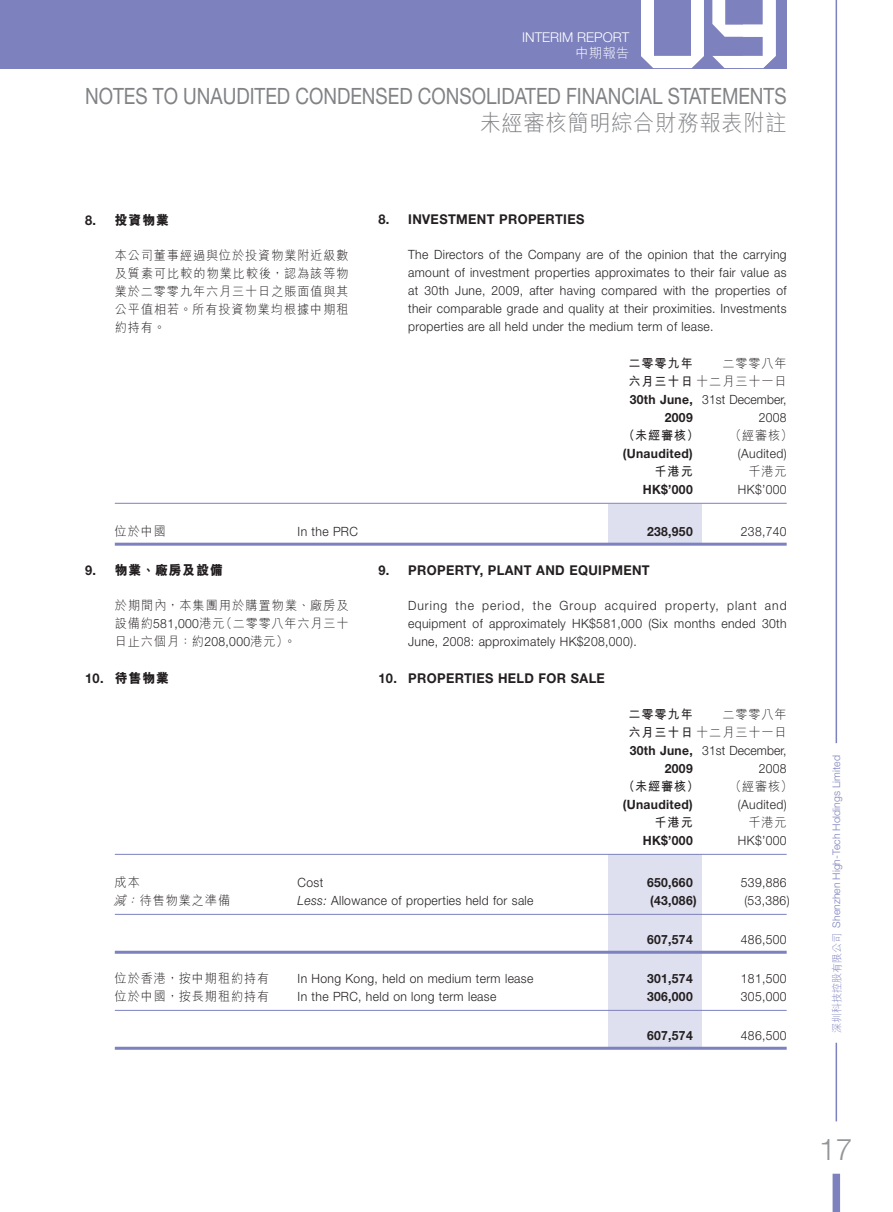
<style>
.page{position:relative;width:893px;height:1212px;background:#fff}
.page>*{position:absolute;margin:0;border:0;box-sizing:border-box;transform-origin:0 0}
.t1{font:300 30px "Helvetica Neue LT Std";color:#939598}
.t2{font:22.5px "Helvetica Neue LT Std";color:#808285;scale:.84 1}
.t3{font:22.5px "M Hei HK Light B5 pc H";letter-spacing:.03em;color:#808285;scale:.95 1}
.t4{font:700 13.5px "Helvetica Neue LT Std";letter-spacing:.03em;color:#231f20;scale:.95 1}
.t5{font:13.5px "M Hei HK Xbold B5 pc H";letter-spacing:.08em;color:#231f20;scale:.95 1}
.t6{font:300 13.5px "Helvetica Neue LT Std";color:#fff}
.t7{font:13.5px "M Hei HK Light B5 pc H";color:#fff}
.t8{font:300 12.75px/18px "Helvetica Neue LT Std";letter-spacing:.03em;color:#231f20;text-align:justify;scale:.95 1}
.t9{font:12.75px/18px "M Hei HK Light B5 pc H";letter-spacing:.08em;color:#231f20;text-align:right;scale:.95 1}
.t10{font:700 12.75px/18px "Helvetica Neue LT Std";letter-spacing:.03em;color:#231f20;scale:.95 1}
.t11{font:12.75px "M Hei HK Bold B5 pc H";letter-spacing:.08em;color:#231f20;scale:.95 1}
.t12{font:300 10.5px "Helvetica Neue LT Std";color:#7d81be}
.s1{font-family:"Helvetica Neue LT Std";font-weight:700}
.s2{font-family:"M Hei HK Bold B5 pc H"}
.s3{font-weight:300}
.s4{font-family:"Helvetica Neue LT Std";font-weight:300}
.s5{font-style:italic}
.s6{font-family:"M Hei HK Light B5 pc H";font-weight:400}
</style>
<div class="page">
<div style="left:0;top:0;width:787px;height:68px;background:#7d81be"></div>
<div style="left:833px;top:1174px;width:7px;height:38px;background:#7d81be"></div>
<hr style="left:836px;top:1043px;width:1px;height:78px;background:#7d81be">
<hr style="left:836px;top:0;width:1px;height:743px;background:#7d81be">
<svg style="left:641px;top:0;width:63px;height:68px"></svg>
<svg style="left:712px;top:0;width:31px;height:68px"></svg>
<svg style="left:743px;top:0;width:33px;height:68px;fill:#fff"></svg>
<div style="left:608px;top:504px;width:94px;height:40px;background:#dedfef"></div>
<hr style="left:115px;top:503px;width:672px;height:1px;background:#7d81be">
<hr style="left:115px;top:543px;width:672px;height:3px;background:#7d81be">
<div style="left:608px;top:855px;width:94px;height:194px;background:#dedfef"></div>
<hr style="left:115px;top:854px;width:672px;height:1px;background:#7d81be">
<hr style="left:115px;top:914px;width:672px;height:1px;background:#7d81be">
<hr style="left:115px;top:951px;width:672px;height:3px;background:#7d81be">
<hr style="left:115px;top:1010px;width:672px;height:1px;background:#7d81be">
<hr style="left:115px;top:1047px;width:672px;height:3px;background:#7d81be">
<p class="t6" style="left:522px;top:32px;width:109px">INTERIM REPORT</p>
<p class="t7" style="left:575px;top:48px;width:55px">中期報告</p>
<h2 class="t2" style="left:85px;top:88px;width:837px">NOTES TO UNAUDITED CONDENSED CONSOLIDATED FINANCIAL STATEMENTS</h2>
<h2 class="t3" style="left:480px;top:114px;width:325px">未經審核簡明綜合財務報表附註</h2>
<p class="t5" style="left:85px;top:215px;width:90px"><span class="s1">8.</span> 投資物業</p>
<p class="t9" style="left:115px;top:248px;width:248px;text-align:justify">本公司董事經過與位於投資物業附近級數及質素可比較的物業比較後，認為該等物業於二零零九年六月三十日之賬面值與其公平值相若。所有投資物業均根據中期租約持有。</p>
<p class="t4" style="left:378px;top:214px;width:218px">8. INVESTMENT PROPERTIES</p>
<p class="t8" style="left:408px;top:247px;width:400px">The Directors of the Company are of the opinion that the carrying amount of investment properties approximates to their fair value as at 30th June, 2009, after having compared with the properties of their comparable grade and quality at their proximities. Investments properties are all held under the medium term of lease.</p>
<p class="t11" style="left:628px;top:358px;width:69px">二零零九年</p>
<p class="t9" style="left:628px;top:356px;width:168px">二零零八年<br><span class="s2">六月三十日</span>十二月三十一日</p>
<p class="t10" style="left:665px;top:392px;width:130px;text-indent:-35px">30th June, <span class="s3">31st December,<br></span>2009</p>
<p class="t8" style="left:759px;top:410px;width:31px">2008</p>
<p class="t11" style="left:623px;top:430px;width:82px">（未經審核）</p>
<p class="t9" style="left:730px;top:428px;width:68px">（經審核）</p>
<p class="t10" style="left:623px;top:446px;width:75px">(Unaudited)</p>
<p class="t8" style="left:738px;top:446px;width:53px">(Audited)</p>
<p class="t11" style="left:655px;top:466px;width:42px">千港元</p>
<p class="t9" style="left:748px;top:464px;width:42px">千港元</p>
<p class="t10" style="left:643px;top:482px;width:54px">HK$’000</p>
<p class="t8" style="left:738px;top:482px;width:53px">HK$’000</p>
<p class="t9" style="left:115px;top:524px;width:55px">位於中國</p>
<p class="t8" style="left:298px;top:524px;width:65px">In the PRC</p>
<p class="t10" style="left:647px;top:524px;width:50px">238,950</p>
<p class="t8" style="left:741px;top:524px;width:50px">238,740</p>
<p class="t4" style="left:378px;top:565px;width:287px">9. PROPERTY, PLANT AND EQUIPMENT</p>
<p class="t8" style="left:408px;top:598px;width:400px">During the period, the Group acquired property, plant and equipment of approximately HK$581,000 (Six months ended 30th June, 2008: approximately HK$208,000).</p>
<p class="t4" style="left:378px;top:673px;width:240px">10. PROPERTIES HELD FOR SALE</p>
<p class="t11" style="left:628px;top:709px;width:69px">二零零九年</p>
<p class="t5" style="left:85px;top:565px;width:147px"><span class="s1">9.</span> 物業、廠房及設備</p>
<p class="t9" style="left:115px;top:598px;width:248px;text-align:justify">於期間內，本集團用於購置物業、廠房及設備約<span class="s4">581,000</span>港元（二零零八年六月三十日止六個月：約<span class="s4">208,000</span>港元）。</p>
<p class="t5" style="left:85px;top:673px;width:90px"><span class="s1">10.</span> 待售物業</p>
<p class="t9" style="left:628px;top:707px;width:168px">二零零八年<br><span class="s2">六月三十日</span>十二月三十一日</p>
<p class="t10" style="left:665px;top:743px;width:130px;text-indent:-35px">30th June, <span class="s3">31st December,<br></span>2009</p>
<p class="t8" style="left:759px;top:761px;width:31px">2008</p>
<p class="t11" style="left:623px;top:781px;width:82px">（未經審核）</p>
<p class="t9" style="left:730px;top:779px;width:68px">（經審核）</p>
<p class="t10" style="left:623px;top:797px;width:75px">(Unaudited)</p>
<p class="t8" style="left:738px;top:797px;width:53px">(Audited)</p>
<p class="t11" style="left:655px;top:817px;width:42px">千港元</p>
<p class="t9" style="left:748px;top:815px;width:42px">千港元</p>
<p class="t10" style="left:643px;top:833px;width:54px">HK$’000</p>
<p class="t8" style="left:738px;top:833px;width:53px">HK$’000</p>
<p class="t9" style="left:115px;top:875px;width:28px">成本</p>
<p class="t8" style="left:298px;top:875px;width:29px">Cost</p>
<p class="t10" style="left:647px;top:875px;width:50px">650,660</p>
<p class="t8" style="left:741px;top:875px;width:50px">539,886</p>
<p class="t9" style="left:113px;top:893px;width:124px"><span class="s5">減：</span>待售物業之準備</p>
<p class="t8" style="left:298px;top:893px;width:250px"><span class="s5">Less:</span> Allowance of properties held for sale</p>
<p class="t10" style="left:650px;top:893px;width:51px">(43,086)</p>
<p class="t8" style="left:744px;top:893px;width:49px">(53,386)</p>
<p class="t10" style="left:647px;top:932px;width:50px">607,574</p>
<p class="t8" style="left:741px;top:932px;width:50px">486,500</p>
<p class="t9" style="left:115px;top:971px;width:164px">位於香港，按中期租約持有</p>
<p class="t8" style="left:298px;top:971px;width:250px">In Hong Kong, held on medium term lease</p>
<p class="t10" style="left:647px;top:971px;width:50px">301,574</p>
<p class="t8" style="left:741px;top:971px;width:50px">181,500</p>
<p class="t9" style="left:115px;top:989px;width:164px">位於中國，按長期租約持有</p>
<p class="t8" style="left:298px;top:989px;width:211px">In the PRC, held on long term lease</p>
<p class="t10" style="left:647px;top:989px;width:50px">306,000</p>
<p class="t8" style="left:741px;top:989px;width:50px">305,000</p>
<p class="t10" style="left:647px;top:1028px;width:50px">607,574</p>
<p class="t8" style="left:741px;top:1028px;width:50px">486,500</p>
<p class="t12" style="left:832px;top:1033px;width:279px;rotate:-90deg"><span class="s6">深圳科技控股有限公司</span> Shenzhen High-Tech Holdings Limited</p>
<h1 class="t1" style="left:819px;top:1138px;width:35px">17</h1>
</div>
